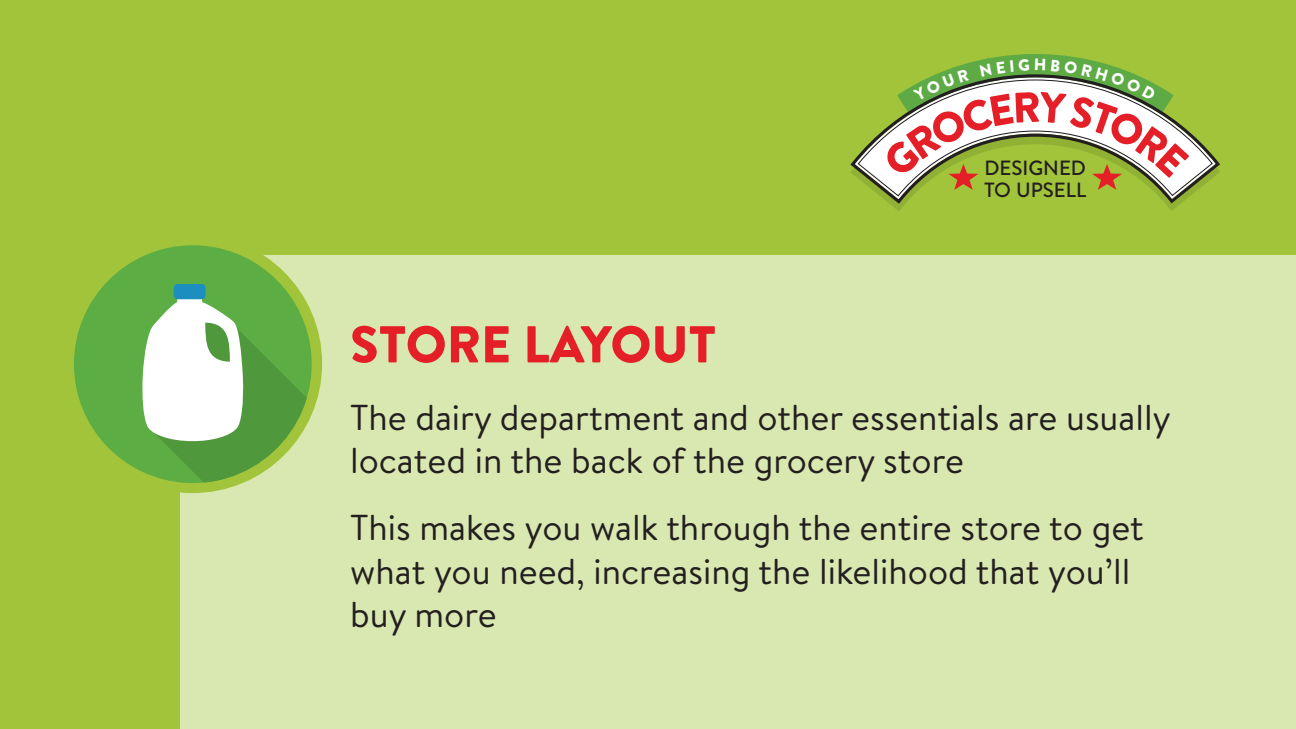
<style>
.page{position:relative;width:1296px;height:729px;background:#a1c43a}
.page>*{position:absolute;margin:0;border:0;box-sizing:border-box;transform-origin:0 0}
.t1{font:900 51.75px "Brandon Text";color:#e41f27}
.t2{font:36px/43.2px "Brandon Text";color:#231f20}
.t3{font:500 20.55px/22.6px "Brandon Text";color:#231f20}
</style>
<div class="page">
<div style="left:181px;top:256px;width:1115px;height:473px;background:#d9e7b0"></div>
<div style="left:63px;top:234px;width:259px;height:259px;background:#a1c43a;border-radius:50%"></div>
<svg style="left:74px;top:245px;width:238px;height:227px;fill:#5dad45"></svg>
<div style="left:174px;top:284px;width:32px;height:15px;background:#1c8ec0;border-radius:4px"></div>
<svg style="left:142px;top:293px;width:165px;height:190px;background:#9dc88b"></svg>
<svg style="left:850px;top:156px;width:370px;height:50px"></svg>
<svg style="left:857px;top:128px;width:357px;height:69px"></svg>
<svg style="left:886px;top:54px;width:303px;height:136px"></svg>
<h1 class="t1" style="left:350px;top:308px;width:368px">STORE LAYOUT</h1>
<p class="t3" style="left:984px;top:156px;width:104px">DESIGNED<br>TO UPSELL</p>
<p class="t2" style="left:350px;top:394px;width:822px">The dairy department and other essentials are usually located in the back of the grocery store</p>
<p class="t2" style="left:350px;top:505px;width:795px">This makes you walk through the entire store to get what you need, increasing the likelihood that you’ll buy more</p>
</div>
